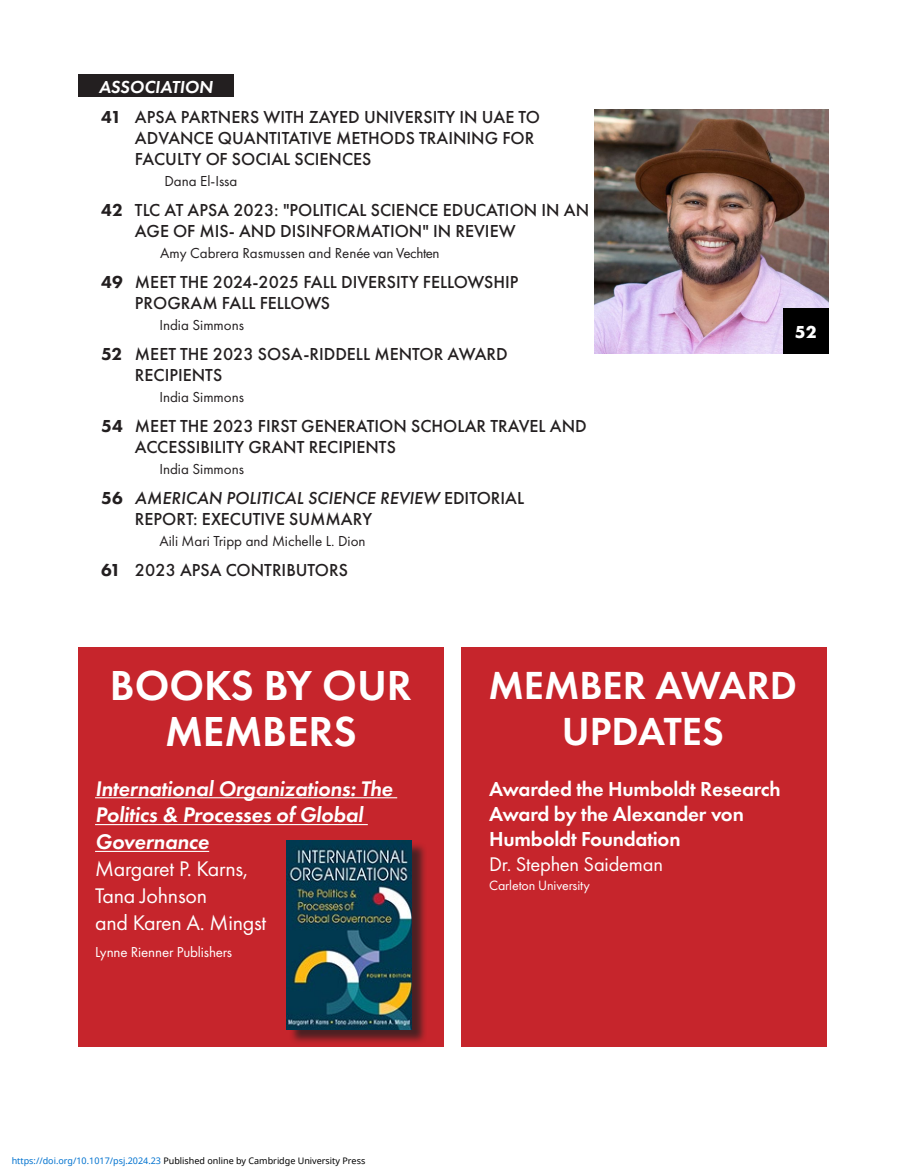
<style>
.page{position:relative;width:905px;height:1175px;background:#fff}
.page>*{position:absolute;margin:0;border:0;box-sizing:border-box;transform-origin:0 0}
.t1{font:600 43.5px/46.5px "Futura PT";color:#fff;text-align:center}
.t2{font:600 40.65px/46.5px "Futura PT";color:#fff;text-align:center}
.t3{font:italic 600 21.9px/26.8px "Futura PT";letter-spacing:-.01em;color:#fff}
.t4{font:21.9px/26.8px "Futura PT";letter-spacing:-.01em;color:#fff}
.t5{font:600 21px/25px "Futura PT";letter-spacing:-.01em;color:#fff}
.t6{font:20.55px "Futura PT";letter-spacing:-.01em;color:#fff}
.t7{font:500 18px/21px "Futura PT";color:#231f20}
.t8{font:700 18px "Futura PT";color:#fff}
.t9{font:15px "Futura PT";color:#231f20}
.t10{font:15px "Futura PT";letter-spacing:-.01em;color:#fff}
.t11{font:13.95px "Futura PT";letter-spacing:-.01em;color:#fff}
.t12{font:9px "Noto Sans";color:#000}
.s1{font-weight:600;font-style:italic;color:#fff}
.s2{font-weight:800}
.s3{font-style:italic}
.s4{color:#0172cf}
</style>
<div class="page">
<div style="left:78px;top:74px;width:155px;height:23px;background:#231f20"></div>
<img style="left:594px;top:109px;width:234px;height:244px">
<div style="left:783px;top:308px;width:45px;height:46px;background:#000"></div>
<div style="left:461px;top:647px;width:366px;height:399px;background:#c6252c"></div>
<div style="left:78px;top:647px;width:365px;height:399px;background:#c6252c"></div>
<hr style="left:95px;top:797px;width:302px;height:1px;background:#fff">
<hr style="left:95px;top:824px;width:273px;height:1px;background:#fff">
<hr style="left:95px;top:851px;width:114px;height:1px;background:#fff">
<div style="left:289px;top:842px;width:138px;height:202px;background:#231f20;opacity:.75"></div>
<img style="left:287px;top:840px;width:124px;height:189px">
<p class="t7" style="left:99px;top:71px;width:443px;line-height:30.5px"><span class="s1">ASSOCIATION<br></span><span class="s2">41</span> APSA PARTNERS WITH ZAYED UNIVERSITY IN UAE TO</p>
<p class="t7" style="left:135px;top:128px;width:401px">ADVANCE QUANTITATIVE METHODS TRAINING FOR<br>FACULTY OF SOCIAL SCIENCES</p>
<p class="t9" style="left:164px;top:172px;width:75px">Dana El-Issa</p>
<p class="t7" style="left:135px;top:200px;width:455px;text-indent:-34px"><span class="s2">42</span> TLC AT APSA 2023: "POLITICAL SCIENCE EDUCATION IN AN<br>AGE OF MIS- AND DISINFORMATION" IN REVIEW</p>
<p class="t9" style="left:160px;top:244px;width:281px">Amy Cabrera Rasmussen and Renée van Vechten</p>
<p class="t7" style="left:135px;top:272px;width:385px;text-indent:-34px"><span class="s2">49</span> MEET THE 2024-2025 FALL DIVERSITY FELLOWSHIP<br>PROGRAM FALL FELLOWS</p>
<p class="t9" style="left:159px;top:316px;width:86px">India Simmons</p>
<p class="t7" style="left:135px;top:344px;width:374px;text-indent:-34px"><span class="s2">52</span> MEET THE 2023 SOSA-RIDDELL MENTOR AWARD<br>RECIPIENTS</p>
<p class="t9" style="left:159px;top:388px;width:86px">India Simmons</p>
<p class="t7" style="left:135px;top:416px;width:453px;text-indent:-34px"><span class="s2">54</span> MEET THE 2023 FIRST GENERATION SCHOLAR TRAVEL AND<br>ACCESSIBILITY GRANT RECIPIENTS</p>
<p class="t9" style="left:159px;top:460px;width:86px">India Simmons</p>
<p class="t7" style="left:135px;top:488px;width:390px;text-indent:-34px"><span class="s2">56</span> <span class="s3">AMERICAN POLITICAL SCIENCE REVIEW</span> EDITORIAL<br>REPORT: EXECUTIVE SUMMARY</p>
<p class="t9" style="left:159px;top:532px;width:208px">Aili Mari Tripp and Michelle L. Dion</p>
<p class="t7" style="left:101px;top:560px;width:248px"><span class="s2">61</span> 2023 APSA CONTRIBUTORS</p>
<p class="t8" style="left:795px;top:320px;width:23px">52</p>
<h1 class="t1" style="left:110px;top:661px;width:303px">BOOKS BY OUR<br>MEMBERS</h1>
<p class="t3" style="left:95px;top:774px;width:299px">International Organizations: The<br>Politics &amp; Processes of Global<br>Governance</p>
<p class="t4" style="left:95px;top:855px;width:173px">Margaret P. Karns,<br>Tana Johnson<br>and Karen A. Mingst</p>
<p class="t10" style="left:95px;top:943px;width:139px">Lynne Rienner Publishers</p>
<h2 class="t2" style="left:488px;top:661px;width:310px">MEMBER AWARD<br>UPDATES</h2>
<p class="t5" style="left:489px;top:776px;width:293px">Awarded the Humboldt Research<br>Award by the Alexander von<br>Humboldt Foundation</p>
<p class="t6" style="left:489px;top:852px;width:175px">Dr. Stephen Saideman</p>
<p class="t11" style="left:489px;top:877px;width:102px">Carleton University</p>
<p class="t12" style="left:12px;top:1154px;width:355px"><span class="s4">https://doi.org/10.1017/psj.2024.23</span> Published online by Cambridge University Press</p>
</div>
